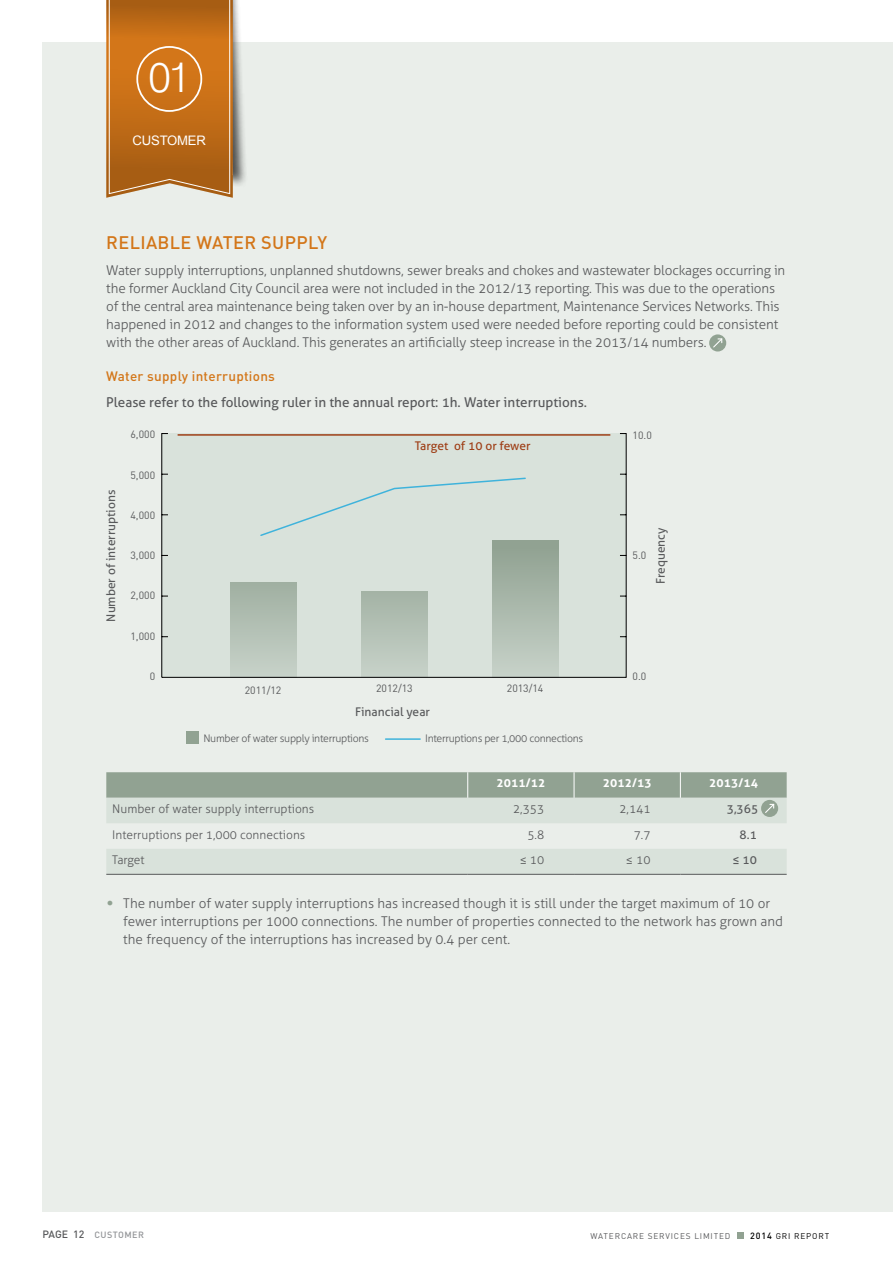
<style>
.page{position:relative;width:893px;height:1263px;background:#fff}
.page>*{position:absolute;margin:0;border:0;box-sizing:border-box;transform-origin:0 0}
.t1{font:300 42px "Swiss 721 BT";color:#fff}
.t2{font:500 18px "DIN";letter-spacing:.02em;color:#d37619}
.t3{font:300 13.5px/18px "Aller";letter-spacing:-.01em;color:#58595b}
.t4{font:13.5px "Aller";color:#58595b}
.t5{font:500 13.5px "DIN";letter-spacing:.02em;color:#d37619}
.t6{font:13.05px "Arial";letter-spacing:-.015em;color:#fff}
.t7{font:300 12px "Aller";color:#58595b}
.t8{font:12px "Aller";color:#58595b}
.t9{font:700 12px "Aller";letter-spacing:.01em;color:#fff}
.t10{font:12px "Aller";letter-spacing:-.005em;color:#9e3e16}
.t11{font:300 10.5px "Aller";letter-spacing:-.03em;color:#58595b}
.t12{font:10.5px "DIN";color:#58595b}
.t13{font:500 9px "DIN";letter-spacing:.05em;color:#939598}
.t14{font:8.25px "DIN";letter-spacing:.1em;color:#58595b}
.t15{font:8.25px "DIN";letter-spacing:.1em;color:#000}
.s1{font-size:21px;color:#91a292}
.s2{font-size:10.5px;color:#58595b}
.s3{font-weight:500;font-size:9px}
</style>
<div class="page">
<svg style="left:737px;top:1232px;width:6px;height:6px"></svg>
<div style="left:43px;top:43px;width:850px;height:1169px;background:#eaeeea"></div>
<div style="left:709px;top:334px;width:17px;height:17px;background:#91a292;border-radius:50%"></div>
<svg style="left:713px;top:338px;width:10px;height:10px"></svg>
<svg style="left:106px;top:814px;width:681px;height:60px;fill:#d9e2db"></svg>
<hr style="left:106px;top:874px;width:362px;height:1px;background:#58595b">
<hr style="left:468px;top:874px;width:106px;height:1px;background:#58595b">
<hr style="left:574px;top:874px;width:106px;height:1px;background:#58595b">
<hr style="left:680px;top:874px;width:107px;height:1px;background:#58595b">
<div style="left:761px;top:800px;width:17px;height:17px;background:#91a292;border-radius:50%"></div>
<svg style="left:106px;top:772px;width:681px;height:42px;background:#adbbae"></svg>
<div style="left:186px;top:731px;width:13px;height:12px;background:#91a292"></div>
<hr style="left:386px;top:738px;width:34px;height:2px;background:#3fb3db">
<svg style="left:161px;top:433px;width:466px;height:245px;background:#ced8d0"></svg>
<div style="left:112px;top:0;width:136px;height:188px;background:#000;opacity:.67"></div>
<svg style="left:106px;top:0;width:127px;height:198px;background:#c27527"></svg>
<h1 class="t1" style="left:148px;top:52px;width:44px">01</h1>
<p class="t6" style="left:133px;top:131px;width:75px">CUSTOMER</p>
<h2 class="t2" style="left:106px;top:231px;width:222px">RELIABLE WATER SUPPLY</h2>
<p class="t3" style="left:106px;top:261px;width:680px">Water supply interruptions, unplanned shutdowns, sewer breaks and chokes and wastewater blockages occurring in the former Auckland City Council area were not included in the 2012/13 reporting. This was due to the operations of the central area maintenance being taken over by an in-house department, Maintenance Services Networks. This happened in 2012 and changes to the information system used were needed before reporting could be consistent with the other areas of Auckland. This generates an artificially steep increase in the 2013/14 numbers.</p>
<p class="t5" style="left:106px;top:367px;width:170px">Water supply interruptions</p>
<p class="t4" style="left:106px;top:394px;width:482px">Please refer to the following ruler in the annual report: 1h. Water interruptions.</p>
<p class="t8" style="left:104px;top:622px;width:133px;rotate:-90deg">Number of interruptions</p>
<p class="t12" style="left:131px;top:428px;width:26px">6,000</p>
<p class="t12" style="left:131px;top:468px;width:26px">5,000</p>
<p class="t12" style="left:131px;top:508px;width:26px">4,000</p>
<p class="t12" style="left:131px;top:549px;width:26px">3,000</p>
<p class="t12" style="left:131px;top:589px;width:26px">2,000</p>
<p class="t12" style="left:131px;top:629px;width:26px">1,000</p>
<p class="t12" style="left:150px;top:669px;width:7px">0</p>
<p class="t10" style="left:415px;top:438px;width:117px">Target of 10 or fewer</p>
<p class="t12" style="left:245px;top:684px;width:38px">2011/12</p>
<p class="t12" style="left:376px;top:681px;width:38px">2012/13</p>
<p class="t12" style="left:507px;top:681px;width:38px">2013/14</p>
<p class="t8" style="left:355px;top:704px;width:76px">Financial year</p>
<p class="t11" style="left:203px;top:731px;width:167px">Number of water supply interruptions</p>
<p class="t11" style="left:425px;top:731px;width:160px">Interruptions per 1,000 connections</p>
<p class="t12" style="left:632px;top:428px;width:21px">10.0</p>
<p class="t12" style="left:632px;top:549px;width:15px">5.0</p>
<p class="t8" style="left:653px;top:584px;width:58px;rotate:-90deg">Frequency</p>
<p class="t12" style="left:632px;top:669px;width:15px">0.0</p>
<p class="t9" style="left:496px;top:776px;width:50px">2011/12</p>
<p class="t9" style="left:603px;top:776px;width:50px">2012/13</p>
<p class="t9" style="left:709px;top:776px;width:50px">2013/14</p>
<p class="t7" style="left:112px;top:801px;width:203px">Number of water supply interruptions</p>
<p class="t7" style="left:513px;top:801px;width:33px">2,353</p>
<p class="t7" style="left:619px;top:801px;width:33px">2,141</p>
<p class="t8" style="left:727px;top:801px;width:33px">3,365</p>
<p class="t7" style="left:112px;top:827px;width:194px">Interruptions per 1,000 connections</p>
<p class="t7" style="left:527px;top:827px;width:18px">5.8</p>
<p class="t7" style="left:634px;top:827px;width:18px">7.7</p>
<p class="t8" style="left:740px;top:827px;width:19px">8.1</p>
<p class="t7" style="left:112px;top:852px;width:34px">Target</p>
<p class="t7" style="left:520px;top:852px;width:26px">≤ 10</p>
<p class="t7" style="left:626px;top:852px;width:26px">≤ 10</p>
<p class="t8" style="left:732px;top:852px;width:26px">≤ 10</p>
<p class="t3" style="left:123px;top:894px;width:661px;text-indent:-17px"><span class="s1">•</span> The number of water supply interruptions has increased though it is still under the target maximum of 10 or fewer interruptions per 1000 connections. The number of properties connected to the network has grown and the frequency of the interruptions has increased by 0.4 per cent.</p>
<p class="t13" style="left:43px;top:1229px;width:103px"><span class="s2">PAGE 12</span> CUSTOMER</p>
<p class="t14" style="left:590px;top:1230px;width:141px">WATERCARE SERVICES LIMITED</p>
<p class="t15" style="left:750px;top:1230px;width:81px"><span class="s3">2014</span> GRI REPORT</p>
</div>
